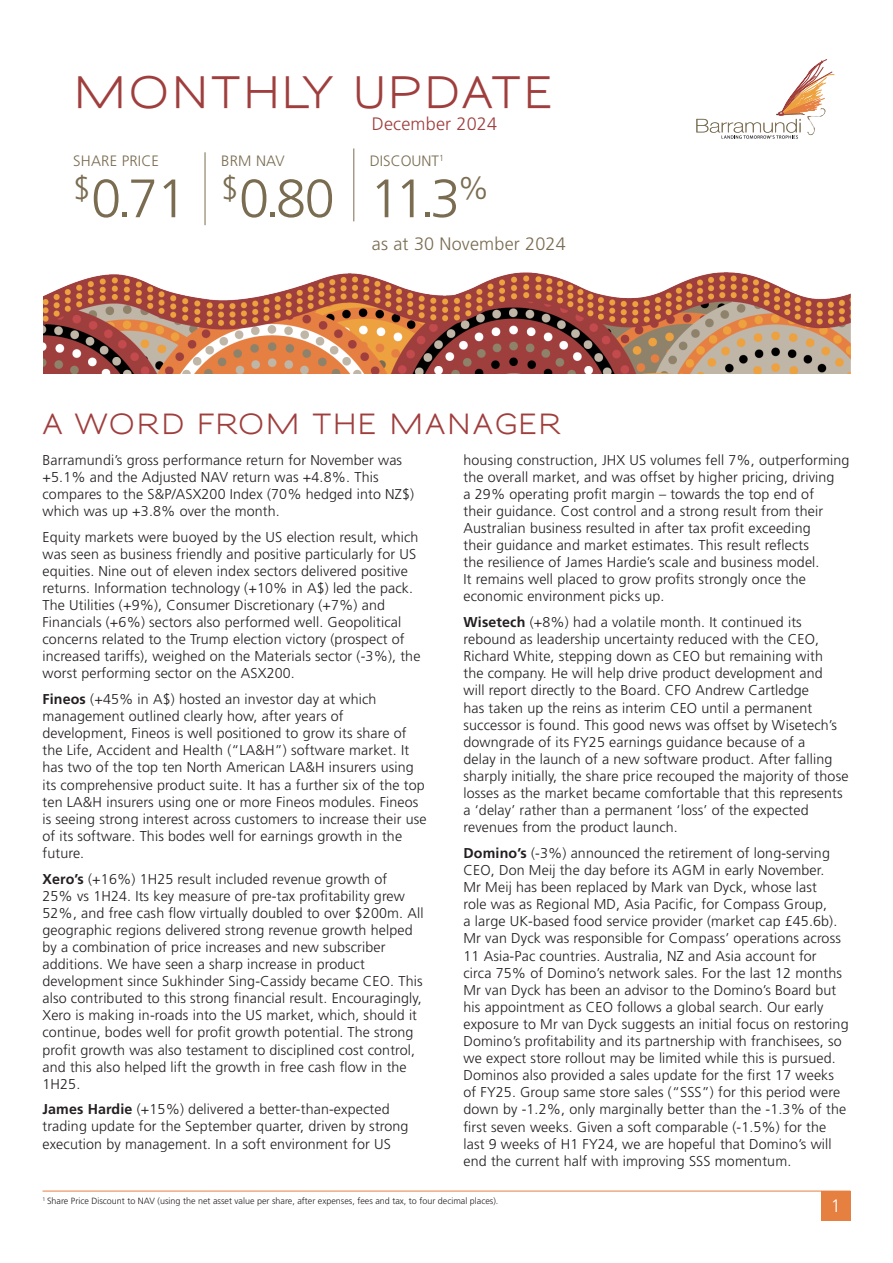
<style>
.page{position:relative;width:893px;height:1263px;background:#fff}
.page>*{position:absolute;margin:0;border:0;box-sizing:border-box;transform-origin:0 0}
.t1{font:300 54px "Frutiger LT Std";color:#7a6c51}
.t2{font:700 42px "Sansumi";letter-spacing:.055em;color:#9f3e3d}
.t3{font:700 27px "Sansumi";letter-spacing:.06em;color:#9f3e3d}
.t4{font:300 18px "Frutiger LT Std";letter-spacing:.01em;color:#7a6c51}
.t5{font:300 18px "Frutiger LT Std";letter-spacing:.01em;color:#9f3e3d}
.t6{font:300 18px "Frutiger LT Std";color:#fff}
.t7{font:300 15px "Frutiger LT Std";letter-spacing:.01em;color:#7a6c51}
.t8{font:300 14.25px/17.1px "Frutiger LT Std";letter-spacing:.01em;color:#231f20}
.t9{font:300 9px "Frutiger LT Std";color:#231f20}
.s1{font-weight:700}
</style>
<div class="page">
<hr style="left:43px;top:1191px;width:807px;height:1px;background:#e68041">
<div style="left:821px;top:1191px;width:29px;height:29px;background:#e68041"></div>
<img style="left:43px;top:74px;width:807px;height:299px">
<svg style="left:696px;top:59px;width:138px;height:80px"></svg>
<hr style="left:205px;top:152px;width:1px;height:73px;background:#7a6c51">
<hr style="left:353px;top:148px;width:1px;height:73px;background:#7a6c51">
<h2 class="t2" style="left:73px;top:70px;width:481px">MONTHLY UPDATE</h2>
<p class="t5" style="left:372px;top:114px;width:127px">December 2024</p>
<p class="t7" style="left:73px;top:152px;width:87px">SHARE PRICE</p>
<h1 class="t1" style="left:73px;top:168px;width:115px"><sup>$</sup>0.71</h1>
<p class="t7" style="left:221px;top:153px;width:65px">BRM NAV</p>
<h1 class="t1" style="left:221px;top:168px;width:115px"><sup>$</sup>0.80</h1>
<p class="t7" style="left:370px;top:153px;width:76px">DISCOUNT<sup>1</sup></p>
<h1 class="t1" style="left:370px;top:168px;width:121px">11.3<sup>%</sup></h1>
<p class="t4" style="left:372px;top:233px;width:195px">as at 30 November 2024</p>
<h3 class="t3" style="left:44px;top:409px;width:517px">A WORD FROM THE MANAGER</h3>
<p class="t8" style="left:43px;top:451px;width:373px">Barramundi’s gross performance return for November was +5.1% and the Adjusted NAV return was +4.8%. This compares to the S&amp;P/ASX200 Index (70% hedged into NZ$) which was up +3.8% over the month.</p>
<p class="t8" style="left:43px;top:528px;width:379px">Equity markets were buoyed by the US election result, which was seen as business friendly and positive particularly for US equities. Nine out of eleven index sectors delivered positive returns. Information technology (+10% in A$) led the pack.<br>The Utilities (+9%), Consumer Discretionary (+7%) and Financials (+6%) sectors also performed well. Geopolitical concerns related to the Trump election victory (prospect of increased tariffs), weighed on the Materials sector (-3%), the worst performing sector on the ASX200.</p>
<p class="t8" style="left:43px;top:691px;width:386px"><span class="s1">Fineos</span> (+45% in A$) hosted an investor day at which management outlined clearly how, after years of development, Fineos is well positioned to grow its share of the Life, Accident and Health (“LA&amp;H”) software market. It has two of the top ten North American LA&amp;H insurers using its comprehensive product suite. It has a further six of the top ten LA&amp;H insurers using one or more Fineos modules. Fineos is seeing strong interest across customers to increase their use of its software. This bodes well for earnings growth in the future.</p>
<p class="t8" style="left:43px;top:870px;width:382px"><span class="s1">Xero’s</span> (+16%) 1H25 result included revenue growth of<br>25% vs 1H24. Its key measure of pre-tax profitability grew 52%, and free cash flow virtually doubled to over $200m. All geographic regions delivered strong revenue growth helped by a combination of price increases and new subscriber additions. We have seen a sharp increase in product development since Sukhinder Sing-Cassidy became CEO. This also contributed to this strong financial result. Encouragingly, Xero is making in-roads into the US market, which, should it continue, bodes well for profit growth potential. The strong profit growth was also testament to disciplined cost control, and this also helped lift the growth in free cash flow in the 1H25.</p>
<p class="t8" style="left:43px;top:1101px;width:368px"><span class="s1">James Hardie</span> (+15%) delivered a better-than-expected trading update for the September quarter, driven by strong execution by management. In a soft environment for US</p>
<p class="t8" style="left:463px;top:451px;width:387px">housing construction, JHX US volumes fell 7%, outperforming the overall market, and was offset by higher pricing, driving<br>a 29% operating profit margin – towards the top end of<br>their guidance. Cost control and a strong result from their Australian business resulted in after tax profit exceeding<br>their guidance and market estimates. This result reflects<br>the resilience of James Hardie’s scale and business model.<br>It remains well placed to grow profits strongly once the economic environment picks up.</p>
<p class="t8" style="left:463px;top:614px;width:386px"><span class="s1">Wisetech</span> (+8%) had a volatile month. It continued its rebound as leadership uncertainty reduced with the CEO, Richard White, stepping down as CEO but remaining with<br>the company. He will help drive product development and<br>will report directly to the Board. CFO Andrew Cartledge<br>has taken up the reins as interim CEO until a permanent successor is found. This good news was offset by Wisetech’s downgrade of its FY25 earnings guidance because of a<br>delay in the launch of a new software product. After falling sharply initially, the share price recouped the majority of those losses as the market became comfortable that this represents a ‘delay’ rather than a permanent ‘loss’ of the expected revenues from the product launch.</p>
<p class="t8" style="left:463px;top:845px;width:387px"><span class="s1">Domino’s</span> (-3%) announced the retirement of long-serving CEO, Don Meij the day before its AGM in early November.<br>Mr Meij has been replaced by Mark van Dyck, whose last<br>role was as Regional MD, Asia Pacific, for Compass Group,<br>a large UK-based food service provider (market cap £45.6b).<br>Mr van Dyck was responsible for Compass’ operations across 11 Asia-Pac countries. Australia, NZ and Asia account for<br>circa 75% of Domino’s network sales. For the last 12 months Mr van Dyck has been an advisor to the Domino’s Board but his appointment as CEO follows a global search. Our early exposure to Mr van Dyck suggests an initial focus on restoring Domino’s profitability and its partnership with franchisees, so we expect store rollout may be limited while this is pursued.<br>Dominos also provided a sales update for the first 17 weeks of FY25. Group same store sales (“SSS”) for this period were down by -1.2%, only marginally better than the -1.3% of the first seven weeks. Given a soft comparable (-1.5%) for the last 9 weeks of H1 FY24, we are hopeful that Domino’s will end the current half with improving SSS momentum.</p>
<p class="t9" style="left:43px;top:1196px;width:457px"><sup>1</sup> Share Price Discount to NAV (using the net asset value per share, after expenses, fees and tax, to four decimal places).</p>
<p class="t6" style="left:831px;top:1196px;width:12px">1</p>
</div>
